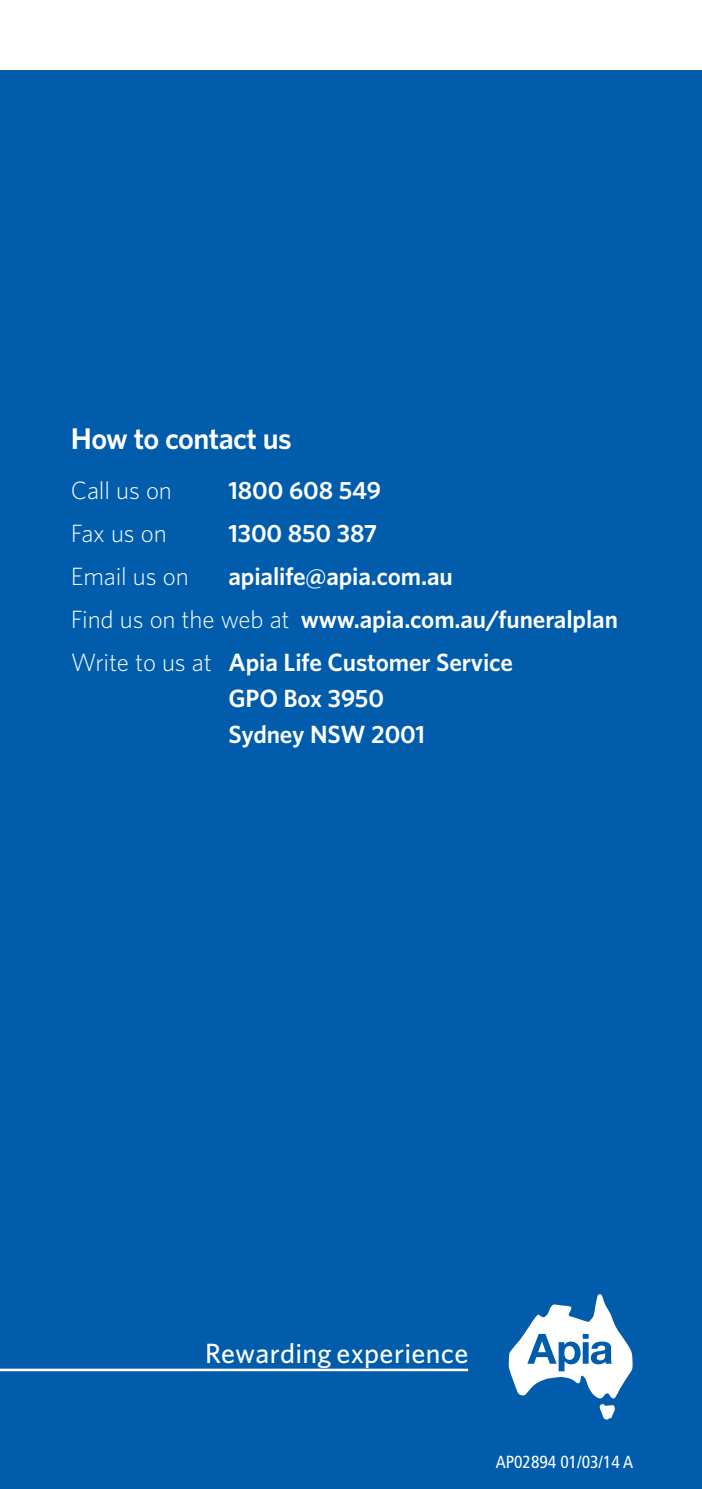
<style>
.page{position:relative;width:702px;height:1489px;background:#fff}
.page>*{position:absolute;margin:0;border:0;box-sizing:border-box;transform-origin:0 0}
.Heading_Level_1{font:600 30px "Whitney";letter-spacing:-.02em;color:#fff}
.t1{font:500 28px "Whitney";letter-spacing:.01em;color:#fff}
.OBC_Bullet{font:600 25px "Whitney";letter-spacing:-.005em;color:#fff}
.OBC_Bullet-2{font:300 25px "Whitney";letter-spacing:-.005em;color:#fff}
.t2{font:condensed 17.5px "Frutiger";color:#fff}
.s1{font-weight:300}
</style>
<div class="page">
<div style="left:0;top:71px;width:702px;height:1417px;background:#015dab"></div>
<hr style="left:0;top:1368px;width:468px;height:2px;background:#fff">
<svg style="left:508px;top:1294px;width:124px;height:124px"></svg>
<p class="Heading_Level_1" style="left:71px;top:419px;width:222px">How to contact us</p>
<p class="OBC_Bullet-2" style="left:71px;top:474px;width:102px">Call us on</p>
<p class="OBC_Bullet" style="left:228px;top:474px;width:154px">1800 608 549</p>
<p class="OBC_Bullet-2" style="left:71px;top:517px;width:97px">Fax us on</p>
<p class="OBC_Bullet" style="left:228px;top:517px;width:150px">1300 850 387</p>
<p class="OBC_Bullet-2" style="left:71px;top:560px;width:119px">Email us on</p>
<p class="OBC_Bullet" style="left:228px;top:560px;width:226px">apialife@apia.com.au</p>
<p class="OBC_Bullet" style="left:71px;top:603px;width:548px"><span class="s1">Find us on the web at</span> www.apia.com.au/funeralplan</p>
<p class="OBC_Bullet" style="left:71px;top:646px;width:443px"><span class="s1">Write to us at</span> Apia Life Customer Service</p>
<p class="OBC_Bullet" style="left:228px;top:681px;width:157px">GPO Box 3950</p>
<p class="OBC_Bullet" style="left:228px;top:717px;width:198px">Sydney NSW 2001</p>
<p class="t1" style="left:205px;top:1334px;width:264px">Rewarding experience</p>
<p class="t2" style="left:495px;top:1451px;width:139px">AP02894 01/03/14 A</p>
</div>
